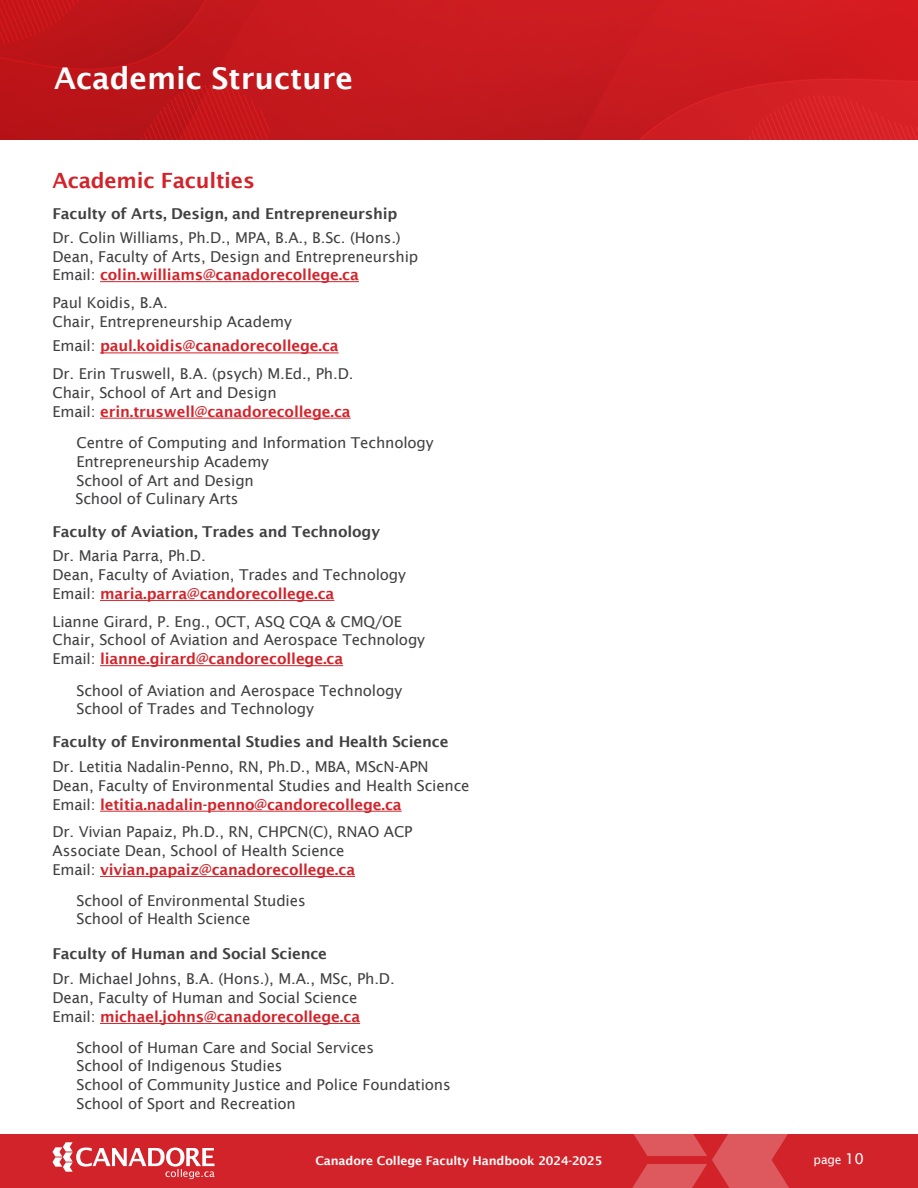
<style>
.page{position:relative;width:918px;height:1188px;background:#fff}
.page>*{position:absolute;margin:0;border:0;box-sizing:border-box;transform-origin:0 0}
.t1{font:600 30px "Lucida Sans";color:#fff}
.t2{font:600 21px "Lucida Sans";letter-spacing:-.01em;color:#d2232a}
.t3{font:15px/18.8px "Lucida Sans";letter-spacing:-.01em;color:#414042}
.t4{font:600 15px "Lucida Sans";letter-spacing:-.01em;color:#414042}
.t5{font:600 12px "Lucida Sans";letter-spacing:-.01em;color:#fff}
.t6{font:12px "Lucida Sans";color:#fff}
.s1{font-weight:600;color:#d2232a}
.s2{font-size:15px}
</style>
<div class="page">
<svg style="left:0;top:0;width:918px;height:140px;background:#c6191e"></svg>
<div style="left:0;top:1134px;width:918px;height:54px;background:#d2232a"></div>
<svg style="left:53px;top:1142px;width:162px;height:37px"></svg>
<svg style="left:632px;top:1134px;width:157px;height:54px"></svg>
<hr style="left:100px;top:281px;width:259px;height:1px;background:#d2232a">
<hr style="left:100px;top:353px;width:239px;height:1px;background:#d2232a">
<hr style="left:100px;top:418px;width:251px;height:1px;background:#d2232a">
<hr style="left:100px;top:600px;width:234px;height:1px;background:#d2232a">
<hr style="left:100px;top:665px;width:243px;height:1px;background:#d2232a">
<hr style="left:100px;top:811px;width:302px;height:1px;background:#d2232a">
<hr style="left:100px;top:876px;width:255px;height:1px;background:#d2232a">
<hr style="left:100px;top:1023px;width:260px;height:1px;background:#d2232a">
<h1 class="t1" style="left:54px;top:61px;width:301px">Academic Structure</h1>
<h2 class="t2" style="left:52px;top:168px;width:204px">Academic Faculties</h2>
<p class="t4" style="left:52px;top:205px;width:346px">Faculty of Arts, Design, and Entrepreneurship</p>
<p class="t3" style="left:52px;top:229px;width:367px;line-height:18.3px">Dr. Colin Williams, Ph.D., MPA, B.A., B.Sc. (Hons.)<br>Dean, Faculty of Arts, Design and Entrepreneurship<br>Email: <span class="s1">colin.williams@canadorecollege.ca</span></p>
<p class="t3" style="left:52px;top:293px;width:241px">Paul Koidis, B.A.<br>Chair, Entrepreneurship Academy</p>
<p class="t3" style="left:52px;top:332px;width:303px;line-height:27.8px">Email: <span class="s1">paul.koidis@canadorecollege.ca<br></span>Dr. Erin Truswell, B.A. (psych) M.Ed., Ph.D.</p>
<p class="t3" style="left:52px;top:383px;width:300px">Chair, School of Art and Design<br>Email: <span class="s1">erin.truswell@canadorecollege.ca</span></p>
<p class="t3" style="left:75px;top:434px;width:360px">Centre of Computing and Information Technology<br>Entrepreneurship Academy<br>School of Art and Design<br>School of Culinary Arts</p>
<p class="t4" style="left:53px;top:523px;width:329px">Faculty of Aviation, Trades and Technology</p>
<p class="t3" style="left:53px;top:547px;width:355px">Dr. Maria Parra, Ph.D.<br>Dean, Faculty of Aviation, Trades and Technology<br>Email: <span class="s1">maria.parra@candorecollege.ca</span></p>
<p class="t3" style="left:53px;top:612px;width:374px">Lianne Girard, P. Eng., OCT, ASQ CQA &amp; CMQ/OE<br>Chair, School of Aviation and Aerospace Technology<br>Email: <span class="s1">lianne.girard@candorecollege.ca</span></p>
<p class="t3" style="left:77px;top:681px;width:327px">School of Aviation and Aerospace Technology<br>School of Trades and Technology</p>
<p class="t4" style="left:53px;top:734px;width:397px">Faculty of Environmental Studies and Health Science</p>
<p class="t3" style="left:53px;top:757px;width:419px">Dr. Letitia Nadalin-Penno, RN, Ph.D., MBA, MScN-APN<br>Dean, Faculty of Environmental Studies and Health Science<br>Email: <span class="s1">letitia.nadalin-penno@candorecollege.ca</span></p>
<p class="t3" style="left:53px;top:823px;width:362px">Dr. Vivian Papaiz, Ph.D., RN, CHPCN(C), RNAO ACP<br>Associate Dean, School of Health Science<br>Email: <span class="s1">vivian.papaiz@canadorecollege.ca</span></p>
<p class="t3" style="left:77px;top:891px;width:231px">School of Environmental Studies<br>School of Health Science</p>
<p class="t4" style="left:53px;top:945px;width:276px">Faculty of Human and Social Science</p>
<p class="t3" style="left:53px;top:970px;width:344px">Dr. Michael Johns, B.A. (Hons.), M.A., MSc, Ph.D.<br>Dean, Faculty of Human and Social Science<br>Email: <span class="s1">michael.johns@canadorecollege.ca</span></p>
<p class="t3" style="left:77px;top:1038px;width:376px">School of Human Care and Social Services<br>School of Indigenous Studies<br>School of Community Justice and Police Foundations School of Sport and Recreation</p>
<p class="t5" style="left:561px;top:1153px;width:9px">3</p>
<p class="t5" style="left:595px;top:1153px;width:9px">4</p>
<p class="t6" style="left:814px;top:1153px;width:52px">page <span class="s2">10</span></p>
<p class="t5" style="left:316px;top:1153px;width:288px">Canadore College Faculty Handbook 2024-2025</p>
</div>
